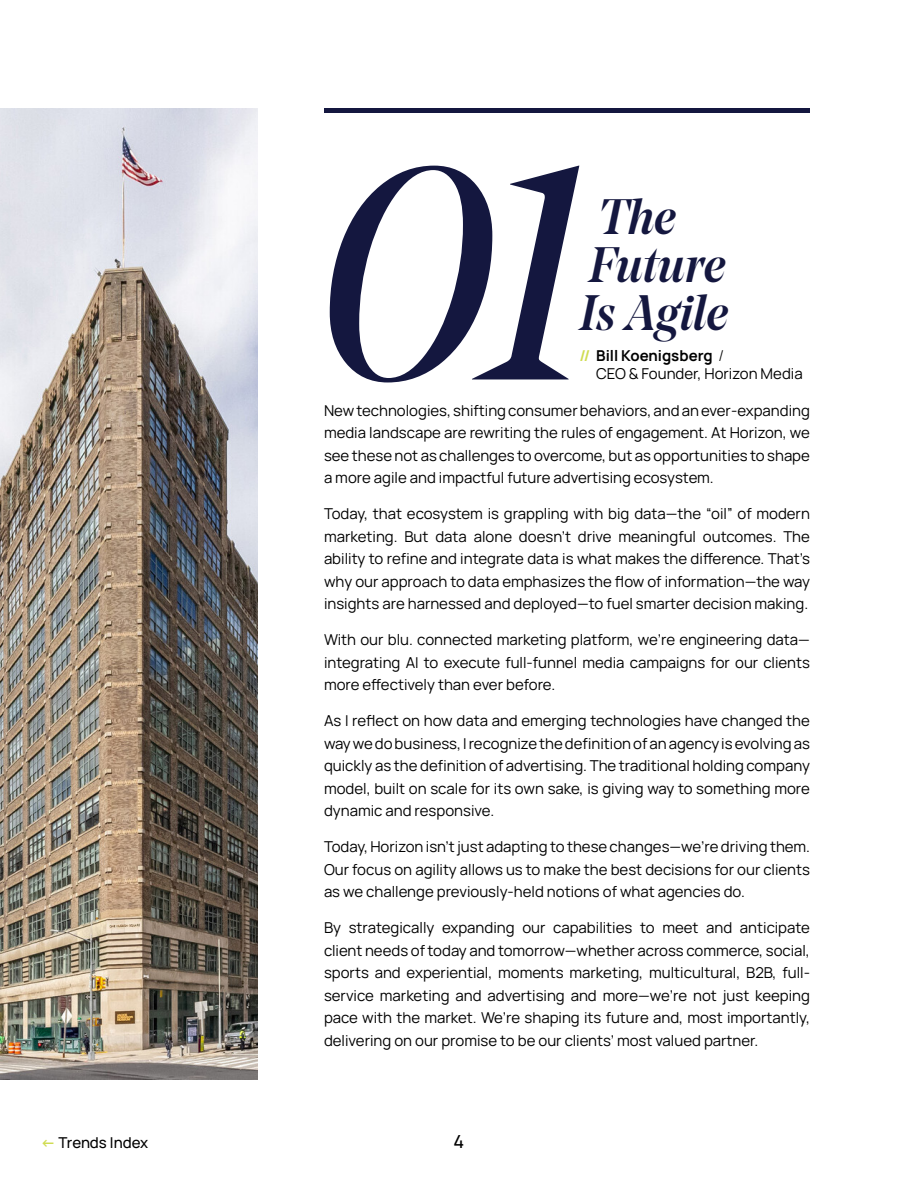
<style>
.page{position:relative;width:918px;height:1188px;background:#fff}
.page>*{position:absolute;margin:0;border:0;box-sizing:border-box;transform-origin:0 0}
.t1{font:italic 300px "Noe Display";color:#14173f}
.t2{font:italic 500 49.5px/48px "Noe Display";color:#14173f}
.t3{font:500 18px "Manrope";color:#000101}
.t4{font:15px/22.5px "Manrope";color:#000101;text-align:justify}
.t5{font:700 15px "Manrope";color:#000101}
.t6{font:500 15px "Manrope";letter-spacing:-.005em;color:#000101}
.s1{color:#d0dc51}
.s2{font-weight:300}
.s3{font-weight:700;color:#d0dc51}
</style>
<div class="page">
<hr style="left:324px;top:108px;width:486px;height:4px;background:#14173f">
<img style="left:0;top:108px;width:257px;height:972px">
<h1 class="t1" style="left:317px;top:89px;width:271px">01</h1>
<h2 class="t2" style="left:579px;top:192px;width:151px;text-indent:19px">The<br>Future<br>Is Agile</h2>
<p class="t5" style="left:579px;top:345px;width:146px"><span class="s1">//</span> Bill Koenigsberg <span class="s2">/</span></p>
<p class="t4" style="left:596px;top:362px;width:208px">CEO &amp; Founder, Horizon Media</p>
<p class="t4" style="left:324px;top:398px;width:487px">New technologies, shifting consumer behaviors, and an ever-expanding media landscape are rewriting the rules of engagement. At Horizon, we see these not as challenges to overcome, but as opportunities to shape a more agile and impactful future advertising ecosystem.</p>
<p class="t4" style="left:324px;top:502px;width:487px">Today, that ecosystem is grappling with big data—the “oil” of modern marketing. But data alone doesn’t drive meaningful outcomes. The ability to refine and integrate data is what makes the difference. That’s why our approach to data emphasizes the flow of information—the way insights are harnessed and deployed—to fuel smarter decision making.</p>
<p class="t4" style="left:324px;top:628px;width:487px">With our blu. connected marketing platform, we’re engineering data— integrating AI to execute full-funnel media campaigns for our clients more effectively than ever before.</p>
<p class="t4" style="left:324px;top:709px;width:487px">As I reflect on how data and emerging technologies have changed the way we do business, I recognize the definition of an agency is evolving as quickly as the definition of advertising. The traditional holding company model, built on scale for its own sake, is giving way to something more dynamic and responsive.</p>
<p class="t4" style="left:324px;top:835px;width:487px">Today, Horizon isn’t just adapting to these changes—we’re driving them.<br>Our focus on agility allows us to make the best decisions for our clients as we challenge previously-held notions of what agencies do.</p>
<p class="t4" style="left:324px;top:916px;width:487px">By strategically expanding our capabilities to meet and anticipate client needs of today and tomorrow—whether across commerce, social, sports and experiential, moments marketing, multicultural, B2B, full&shy;service marketing and advertising and more—we’re not just keeping pace with the market. We’re shaping its future and, most importantly, delivering on our promise to be our clients’ most valued partner.</p>
<p class="t6" style="left:40px;top:1132px;width:109px"><span class="s3">←</span> Trends Index</p>
<p class="t3" style="left:454px;top:1128px;width:12px">4</p>
</div>
